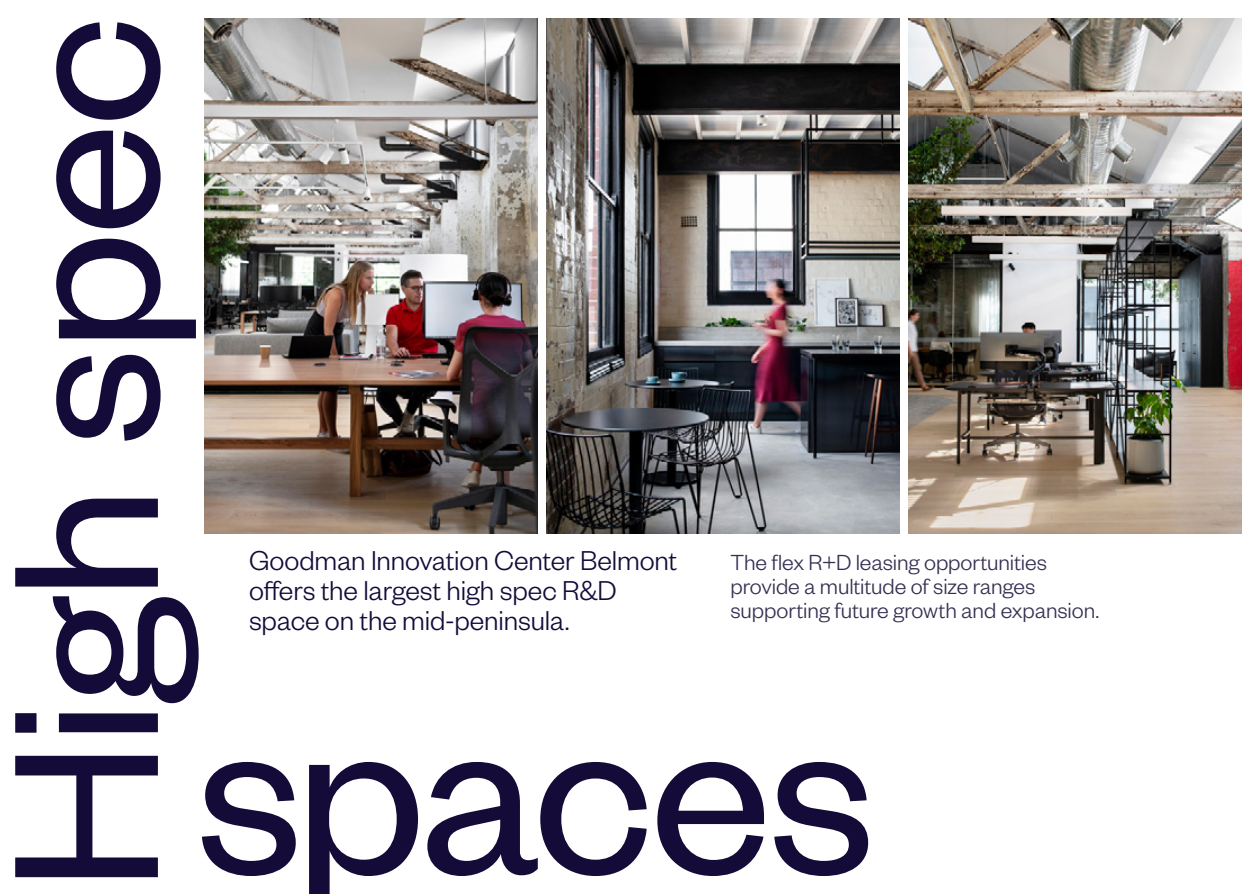
<style>
.page{position:relative;width:1260px;height:894px;background:#fff}
.page>*{position:absolute;margin:0;border:0;box-sizing:border-box;transform-origin:0 0}
.t1{font:247.5px "Founders Grotesk";letter-spacing:-.025em;color:#140b39}
.t2{font:226.5px "Founders Grotesk";letter-spacing:-.015em;color:#140b39}
.t3{font:300 30px/30px "Founders Grotesk";letter-spacing:-.005em;color:#140b39}
.t4{font:300 24px/24px "Founders Grotesk";letter-spacing:-.005em;color:#362f51}
</style>
<div class="page">
<img style="left:204px;top:18px;width:334px;height:516px">
<img style="left:547px;top:18px;width:352px;height:516px">
<img style="left:908px;top:18px;width:334px;height:516px">
<h2 class="t2" style="left:-53px;top:891px;width:876px;rotate:-90deg">High spec</h2>
<p class="t3" style="left:249px;top:544px;width:430px">Goodman Innovation Center Belmont offers the largest high spec R&amp;D space on the mid-peninsula.</p>
<p class="t4" style="left:730px;top:549px;width:370px">The flex R+D leasing opportunities provide a multitude of size ranges supporting future growth and expansion.</p>
<h1 class="t1" style="left:196px;top:643px;width:681px">spaces</h1>
</div>
